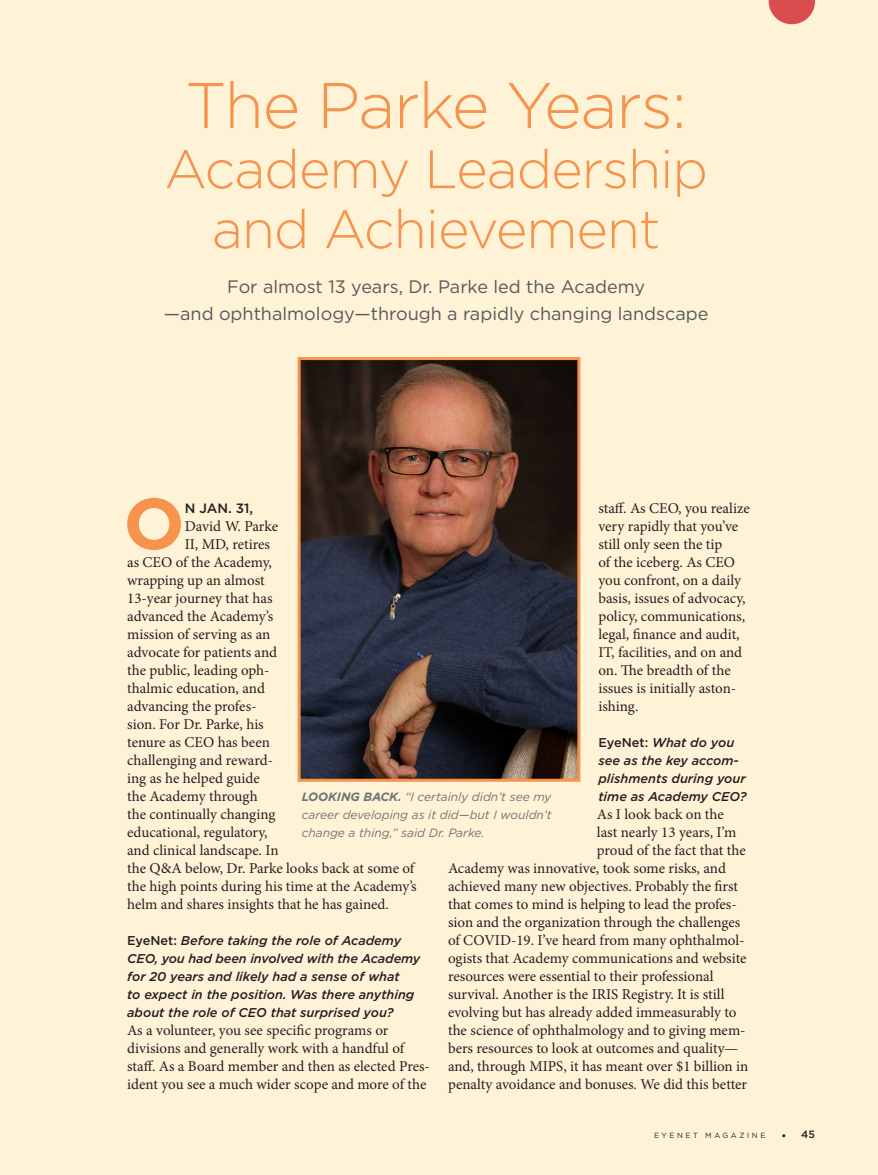
<style>
.page{position:relative;width:878px;height:1175px;background:#fff}
.page>*{position:absolute;margin:0;border:0;box-sizing:border-box;transform-origin:0 0}
.BODY_text_dropcap{font:700 72.15px "Gotham";color:#f6934d}
.Feature_Headline{font:300 64.5px "Gotham";letter-spacing:-.02em;color:#f6934d}
.Feature_Headline-2{font:300 54px "Gotham";letter-spacing:-.02em;color:#f6934d}
.Feature_Deck{font:18px/27px "Gotham";color:#57585a;text-align:center}
.BODY_text_NO_indent{font:15px/18px "Minion Pro";letter-spacing:-.005em;color:#231f20}
.BODY_text_dropcap-2{font:15px "Minion Pro";color:#231f20}
.BODY_text_dropcap-3{font:500 13.5px "Gotham";color:#231f20}
.SIDEBAR_body_NO_inde{font:italic 500 12.75px/18px "Gotham";color:#231f20}
.t1{font:italic 12px/18px "Gotham";color:#717275;text-align:justify}
.t2{font:500 10.5px "Gotham";color:#231f20}
.t3{font:7.5px "Gotham";letter-spacing:.34em;color:#231f20}
.s1{font-style:normal}
.s2{font-weight:700}
.s3{font-weight:300;font-size:12px}
</style>
<div class="page">
<div style="left:0;top:0;width:878px;height:1174px;background:#fef3d7"></div>
<img style="left:301px;top:361px;width:275px;height:416px">
<div style="left:297px;top:357px;width:283px;height:424px;border:3px solid #f6934d"></div>
<svg style="left:768px;top:0;width:47px;height:24px"></svg>
<p class="Feature_Headline" style="left:185px;top:65px;width:503px">The Parke Years:</p>
<p class="Feature_Headline-2" style="left:164px;top:135px;width:545px">Academy Leadership</p>
<p class="Feature_Headline-2" style="left:212px;top:195px;width:450px">and Achievement</p>
<p class="Feature_Deck" style="left:164px;top:273px;width:546px">For almost 13 years, Dr. Parke led the Academy<br>—and ophthalmology—through a rapidly changing landscape</p>
<p class="BODY_text_dropcap" style="left:123px;top:476px;width:63px">O</p>
<p class="BODY_text_dropcap-3" style="left:185px;top:499px;width:70px">N JAN. 31,</p>
<p class="BODY_text_NO_indent" style="left:598px;top:499px;width:153px">staff. As CEO, you realize very rapidly that you’ve still only seen the tip<br>of the iceberg. As CEO you confront, on a daily basis, issues of advocacy, policy, communications, legal, finance and audit,<br>IT, facilities, and on and on. The breadth of the issues is initially aston&shy;ishing.</p>
<p class="SIDEBAR_body_NO_inde" style="left:598px;top:733px;width:150px"><span class="s1">EyeNet:</span> What do you see as the key accom&shy;plishments during your time as Academy CEO?</p>
<p class="BODY_text_NO_indent" style="left:597px;top:805px;width:128px">As I look back on the</p>
<p class="BODY_text_NO_indent" style="left:597px;top:823px;width:141px">last nearly 13 years, I’m</p>
<p class="BODY_text_NO_indent" style="left:597px;top:841px;width:150px">proud of the fact that the</p>
<p class="BODY_text_NO_indent" style="left:448px;top:859px;width:279px">Academy was innovative, took some risks, and</p>
<p class="BODY_text_NO_indent" style="left:448px;top:877px;width:291px">achieved many new objectives. Probably the first</p>
<p class="BODY_text_NO_indent" style="left:448px;top:895px;width:290px">that comes to mind is helping to lead the profes-</p>
<p class="BODY_text_NO_indent" style="left:448px;top:913px;width:294px">sion and the organization through the challenges</p>
<p class="BODY_text_NO_indent" style="left:448px;top:931px;width:298px">of COVID-19. I’ve heard from many ophthalmol-</p>
<p class="BODY_text_NO_indent" style="left:448px;top:949px;width:300px">ogists that Academy communications and website</p>
<p class="BODY_text_NO_indent" style="left:448px;top:967px;width:267px">resources were essential to their professional</p>
<p class="BODY_text_NO_indent" style="left:448px;top:985px;width:278px">survival. Another is the IRIS Registry. It is still</p>
<p class="BODY_text_NO_indent" style="left:448px;top:1003px;width:290px">evolving but has already added immeasurably to</p>
<p class="BODY_text_NO_indent" style="left:448px;top:1021px;width:299px">the science of ophthalmology and to giving mem-</p>
<p class="BODY_text_NO_indent" style="left:448px;top:1039px;width:292px">bers resources to look at outcomes and quality—</p>
<p class="BODY_text_NO_indent" style="left:448px;top:1057px;width:302px">and, through MIPS, it has meant over $1 billion in</p>
<p class="BODY_text_NO_indent" style="left:448px;top:1075px;width:301px">penalty avoidance and bonuses. We did this better</p>
<p class="BODY_text_dropcap-2" style="left:185px;top:516px;width:95px">David W. Parke</p>
<p class="BODY_text_dropcap-2" style="left:185px;top:534px;width:87px">II, MD, retires</p>
<p class="BODY_text_dropcap-2" style="left:127px;top:552px;width:146px">as CEO of the Academy,</p>
<p class="BODY_text_dropcap-2" style="left:127px;top:570px;width:139px">wrapping up an almost</p>
<p class="BODY_text_dropcap-2" style="left:127px;top:588px;width:147px">13-year journey that has</p>
<p class="BODY_text_dropcap-2" style="left:127px;top:606px;width:147px">advanced the Academy’s</p>
<p class="BODY_text_dropcap-2" style="left:127px;top:624px;width:145px">mission of serving as an</p>
<p class="BODY_text_dropcap-2" style="left:127px;top:642px;width:151px">advocate for patients and</p>
<p class="BODY_text_dropcap-2" style="left:127px;top:660px;width:144px">the public, leading oph-</p>
<p class="BODY_text_dropcap-2" style="left:127px;top:678px;width:139px">thalmic education, and</p>
<p class="BODY_text_dropcap-2" style="left:127px;top:696px;width:131px">advancing the profes-</p>
<p class="BODY_text_dropcap-2" style="left:127px;top:714px;width:138px">sion. For Dr. Parke, his</p>
<p class="BODY_text_dropcap-2" style="left:127px;top:732px;width:144px">tenure as CEO has been</p>
<p class="BODY_text_dropcap-2" style="left:127px;top:750px;width:147px">challenging and reward-</p>
<p class="BODY_text_dropcap-2" style="left:127px;top:768px;width:134px">ing as he helped guide</p>
<p class="BODY_text_dropcap-2" style="left:127px;top:786px;width:132px">the Academy through</p>
<p class="BODY_text_dropcap-2" style="left:127px;top:804px;width:150px">the continually changing</p>
<p class="BODY_text_dropcap-2" style="left:127px;top:822px;width:142px">educational, regulatory,</p>
<p class="BODY_text_dropcap-2" style="left:127px;top:840px;width:153px">and clinical landscape. In</p>
<p class="BODY_text_dropcap-2" style="left:127px;top:858px;width:289px">the Q&amp;A below, Dr. Parke looks back at some of</p>
<p class="BODY_text_dropcap-2" style="left:127px;top:876px;width:291px">the high points during his time at the Academy’s</p>
<p class="BODY_text_dropcap-2" style="left:127px;top:894px;width:263px">helm and shares insights that he has gained.</p>
<p class="SIDEBAR_body_NO_inde" style="left:127px;top:931px;width:294px"><span class="s1">EyeNet:</span> Before taking the role of Academy CEO, you had been involved with the Academy for 20 years and likely had a sense of what<br>to expect in the position. Was there anything about the role of CEO that surprised you?</p>
<p class="BODY_text_NO_indent" style="left:127px;top:1021px;width:304px">As a volunteer, you see specific programs or divisions and generally work with a handful of staff. As a Board member and then as elected Pres&shy;ident you see a much wider scope and more of the</p>
<p class="t1" style="left:302px;top:787px;width:251px"><span class="s2">LOOKING BACK.</span> “I certainly didn’t see my career developing as it did—but I wouldn’t change a thing,” said Dr. Parke.</p>
<p class="t3" style="left:654px;top:1130px;width:113px">EYENET MAGAZINE</p>
<p class="t2" style="left:781px;top:1127px;width:35px"><span class="s3">•</span> 45</p>
</div>
